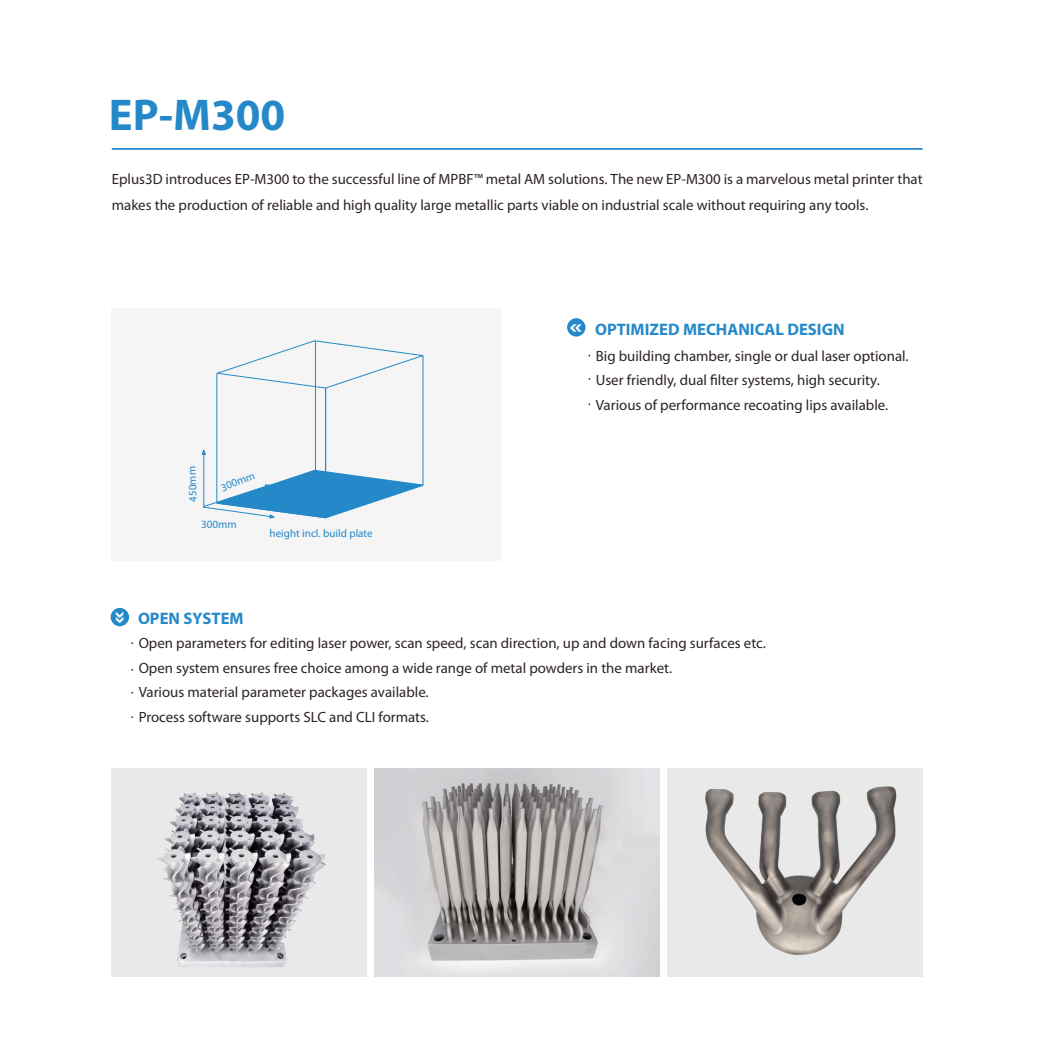
<style>
.page{position:relative;width:1042px;height:1042px;background:#fff}
.page>*{position:absolute;margin:0;border:0;box-sizing:border-box;transform-origin:0 0}
.t1{font:700 44.62px "Myriad Pro";color:#2589c9}
.t2{font:700 20.65px "Microsoft Ya Hei";color:#fff}
.t3{font:700 16.62px "Myriad Pro";color:#2589c9}
.t4{font:14.88px/24.5px "Myriad Pro";color:#2c2423}
.t5{font:11.03px "Myriad Pro";color:#2589c9}
</style>
<div class="page">
<div style="left:111px;top:308px;width:390px;height:253px;background:#f5f5f6"></div>
<hr style="left:112px;top:148px;width:810px;height:2px;background:#2589c9">
<div style="left:567px;top:318px;width:18px;height:18px;background:#2589c9;border-radius:50%"></div>
<div style="left:111px;top:608px;width:18px;height:18px;background:#2589c9;border-radius:50%"></div>
<svg style="left:201px;top:340px;width:223px;height:179px"></svg>
<div style="left:667px;top:768px;width:255px;height:208px;background:#eae9e9"></div>
<img style="left:705px;top:786px;width:192px;height:169px">
<div style="left:111px;top:768px;width:255px;height:208px;background:#eae9e9"></div>
<img style="left:117px;top:792px;width:225px;height:185px">
<img style="left:374px;top:768px;width:285px;height:208px">
<h1 class="t1" style="left:109px;top:90px;width:178px">EP-M300</h1>
<p class="t4" style="left:112px;top:166px;width:812px;line-height:26.2px">Eplus3D introduces EP-M300 to the successful line of MPBF™ metal AM solutions. The new EP-M300 is a marvelous metal printer that makes the production of reliable and high quality large metallic parts viable on industrial scale without requiring any tools.</p>
<p class="t5" style="left:187px;top:502px;width:37px;rotate:-92deg">450mm</p>
<p class="t5" style="left:219px;top:482px;width:37px;rotate:-22deg">300mm</p>
<p class="t5" style="left:201px;top:519px;width:37px">300mm</p>
<p class="t5" style="left:270px;top:527px;width:105px">height incl. build plate</p>
<h2 class="t2" style="left:582px;top:343px;width:14px;rotate:-180deg">»</h2>
<p class="t3" style="left:595px;top:320px;width:251px">OPTIMIZED MECHANICAL DESIGN</p>
<p class="t4" style="left:596px;top:344px;width:314px">Big building chamber, single or dual laser optional.<br>User friendly, dual filter systems, high security.<br>Various of performance recoating lips available.</p>
<h2 class="t2" style="left:135px;top:611px;width:14px;rotate:90deg">»</h2>
<p class="t3" style="left:138px;top:609px;width:107px">OPEN SYSTEM</p>
<p class="t4" style="left:139px;top:631px;width:628px">Open parameters for editing laser power, scan speed, scan direction, up and down facing surfaces etc.<br>Open system ensures free choice among a wide range of metal powders in the market.<br>Various material parameter packages available.<br>Process software supports SLC and CLI formats.</p>
</div>
